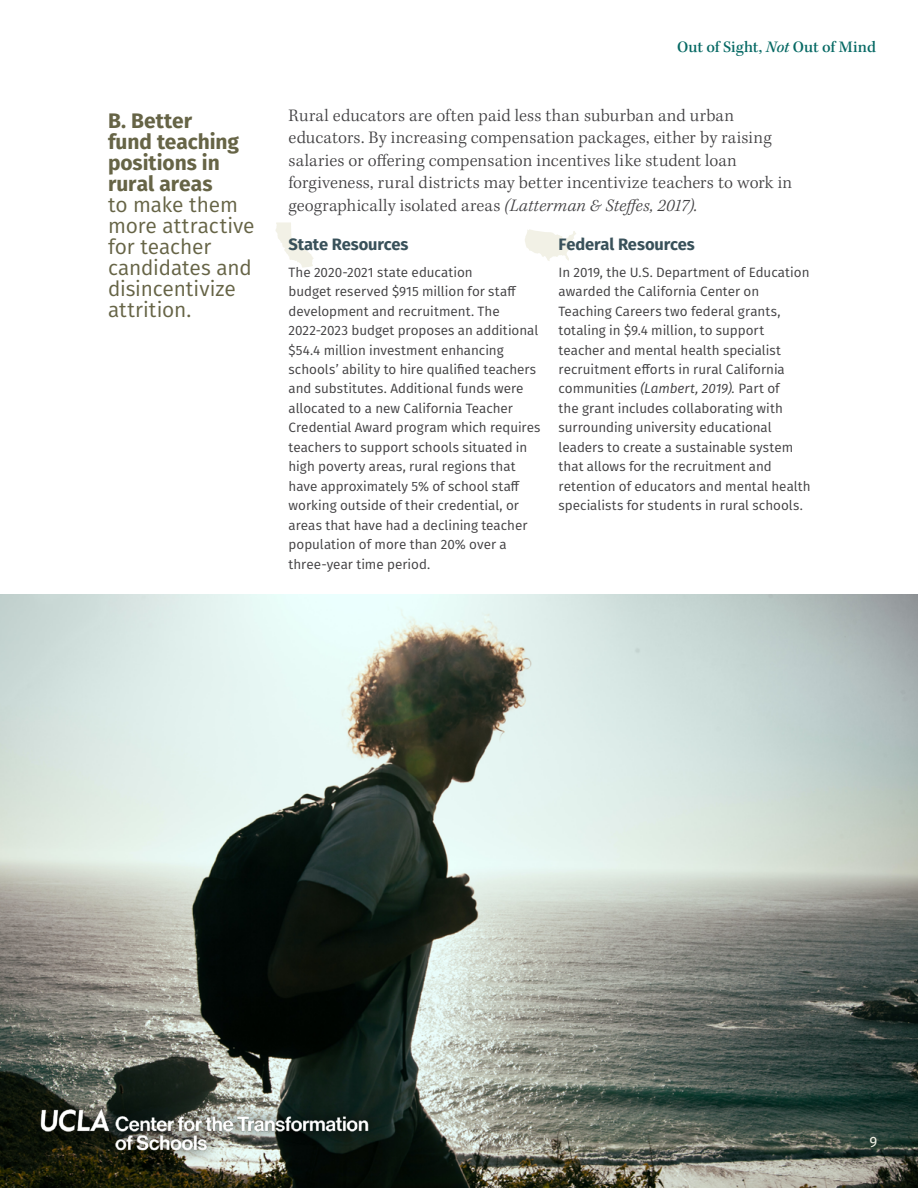
<style>
.page{position:relative;width:918px;height:1188px;background:#fff}
.page>*{position:absolute;margin:0;border:0;box-sizing:border-box;transform-origin:0 0}
.t1{font:21px/21px "Fira Sans";letter-spacing:-.005em;color:#666446}
.t2{font:700 21px/21px "Fira Sans";color:#666446}
.t3{font:300 18px/22.5px "Kepler Std";letter-spacing:.01em;color:#414042}
.t4{font:700 16.5px "Fira Sans";letter-spacing:-.01em;color:#39515a}
.t5{font:500 16.5px "Kepler Std";letter-spacing:-.01em;color:#066964}
.t6{font:15px "Fira Sans";color:#f2f1e6}
.t7{font:13.5px/19.5px "Fira Sans";color:#414042}
.s1{font-style:italic}
</style>
<div class="page">
<img style="left:0;top:594px;width:918px;height:594px">
<img style="left:25px;top:1093px;width:359px;height:73px">
<svg style="left:275px;top:222px;width:39px;height:46px"></svg>
<svg style="left:525px;top:229px;width:51px;height:32px"></svg>
<h1 class="t2" style="left:108px;top:108px;width:133px">B. Better fund teaching positions in rural areas</h1>
<h1 class="t1" style="left:108px;top:193px;width:148px">to make them more attractive for teacher candidates and disincentivize attrition.</h1>
<p class="t5" style="left:677px;top:38px;width:200px">Out of Sight, <span class="s1">Not</span> Out of Mind</p>
<p class="t3" style="left:289px;top:104px;width:505px">Rural educators are often paid less than suburban and urban educators. By increasing compensation packages, either by raising salaries or offering compensation incentives like student loan forgiveness, rural districts may better incentivize teachers to work in geographically isolated areas <span class="s1">(Latterman &amp; Steffes, 2017).</span></p>
<p class="t4" style="left:289px;top:231px;width:121px">State Resources</p>
<p class="t7" style="left:289px;top:262px;width:253px">The 2020-2021 state education<br>budget reserved $915 million for staff development and recruitment. The 2022-2023 budget proposes an additional $54.4 million investment enhancing schools’ ability to hire qualified teachers and substitutes. Additional funds were allocated to a new California Teacher Credential Award program which requires teachers to support schools situated in high poverty areas, rural regions that have approximately 5% of school staff working outside of their credential, or areas that have had a declining teacher population of more than 20% over a three-year time period.</p>
<p class="t4" style="left:559px;top:231px;width:138px">Federal Resources</p>
<p class="t7" style="left:559px;top:262px;width:254px">In 2019, the U.S. Department of Education awarded the California Center on Teaching Careers two federal grants, totaling in $9.4 million, to support teacher and mental health specialist recruitment efforts in rural California communities <span class="s1">(Lambert, 2019).</span> Part of<br>the grant includes collaborating with surrounding university educational leaders to create a sustainable system that allows for the recruitment and retention of educators and mental health specialists for students in rural schools.</p>
<p class="t6" style="left:870px;top:1130px;width:9px">9</p>
</div>
